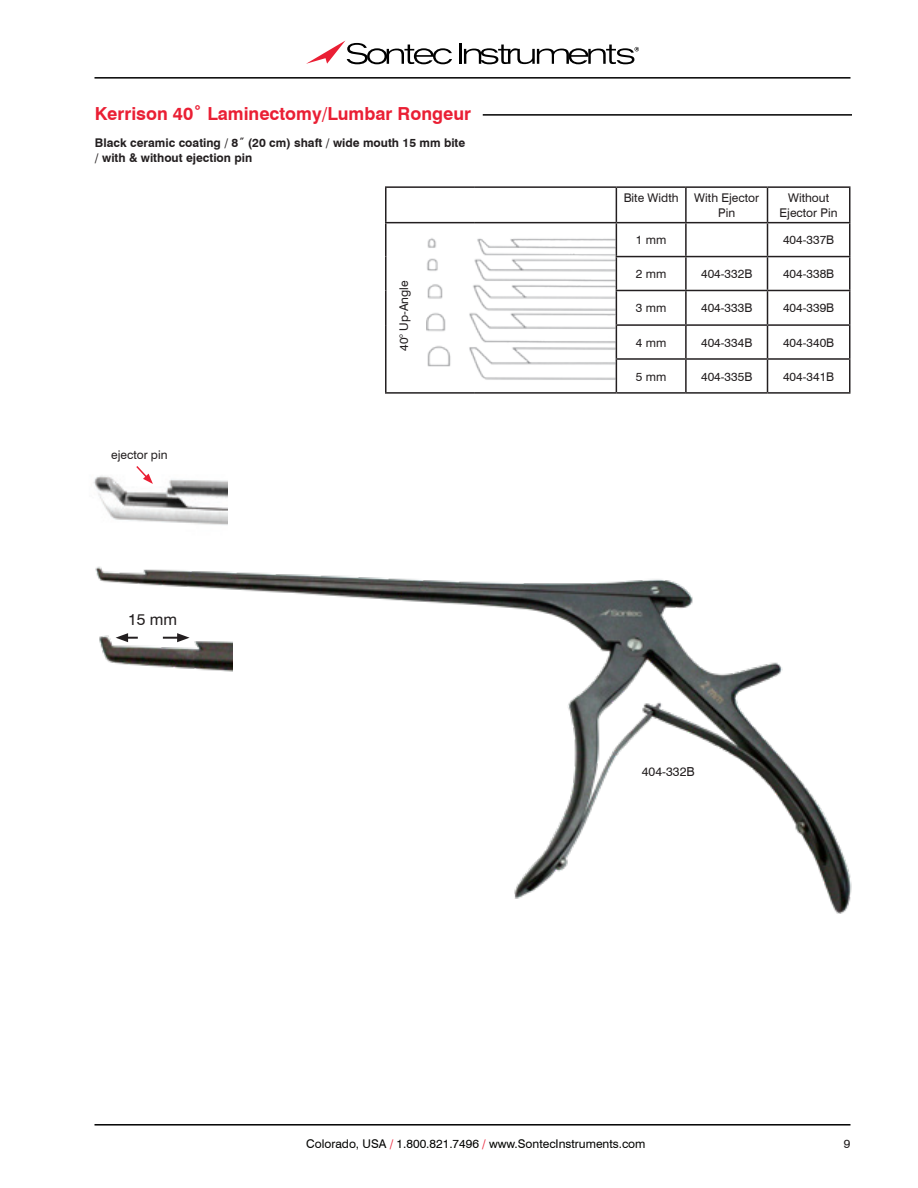
<style>
.page{position:relative;width:918px;height:1188px;background:#fff}
.page>*{position:absolute;margin:0;border:0;box-sizing:border-box;transform-origin:0 0}
.t1{font:700 18px "Swiss 721 BT";color:#ea1f34}
.Misc{font:15.9px "Swiss 721 BT";color:#231f20}
.Misc-2{font:12.45px "Swiss 721 BT";color:#231f20}
.Misc-3{font:12px/14.4px "Swiss 721 BT";color:#231f20;text-align:center}
.Description{font:700 12px/14.4px "Swiss 721 BT";color:#231f20}
.t2{font:12px "Swiss 721 BT";color:#040503}
.s1{color:#ea2036}
</style>
<div class="page">
<hr style="left:483px;top:114px;width:369px;height:2px;background:#000">
<img style="left:93px;top:475px;width:134px;height:50px">
<svg style="left:135px;top:466px;width:18px;height:18px"></svg>
<img style="left:95px;top:566px;width:757px;height:348px">
<img style="left:95px;top:601px;width:138px;height:116px">
<svg style="left:163px;top:633px;width:27px;height:9px"></svg>
<svg style="left:116px;top:633px;width:22px;height:9px"></svg>
<hr style="left:385px;top:186px;width:89px;height:2px;background:#231f20">
<hr style="left:385px;top:188px;width:2px;height:34px;background:#231f20">
<hr style="left:474px;top:186px;width:142px;height:2px;background:#231f20">
<hr style="left:385px;top:222px;width:89px;height:1px;background:#231f20">
<hr style="left:385px;top:223px;width:2px;height:34px;background:#231f20">
<hr style="left:474px;top:222px;width:142px;height:1px;background:#231f20">
<hr style="left:385px;top:257px;width:2px;height:33px;background:#231f20">
<hr style="left:385px;top:290px;width:2px;height:35px;background:#231f20">
<hr style="left:385px;top:325px;width:2px;height:34px;background:#231f20">
<hr style="left:385px;top:359px;width:2px;height:33px;background:#231f20">
<hr style="left:616px;top:186px;width:70px;height:2px;background:#231f20">
<hr style="left:616px;top:188px;width:1px;height:34px;background:#231f20">
<hr style="left:686px;top:186px;width:82px;height:2px;background:#231f20">
<hr style="left:685px;top:188px;width:2px;height:34px;background:#231f20">
<hr style="left:768px;top:186px;width:83px;height:2px;background:#231f20">
<hr style="left:767px;top:188px;width:1px;height:34px;background:#231f20">
<hr style="left:849px;top:188px;width:1px;height:34px;background:#231f20">
<hr style="left:616px;top:222px;width:70px;height:1px;background:#231f20">
<hr style="left:616px;top:223px;width:1px;height:33px;background:#231f20">
<hr style="left:686px;top:222px;width:82px;height:1px;background:#231f20">
<hr style="left:685px;top:223px;width:2px;height:33px;background:#231f20">
<hr style="left:768px;top:222px;width:83px;height:1px;background:#231f20">
<hr style="left:767px;top:223px;width:1px;height:33px;background:#231f20">
<hr style="left:849px;top:223px;width:1px;height:33px;background:#231f20">
<hr style="left:616px;top:256px;width:70px;height:1px;background:#231f20">
<hr style="left:616px;top:257px;width:1px;height:33px;background:#231f20">
<hr style="left:686px;top:256px;width:82px;height:1px;background:#231f20">
<hr style="left:685px;top:257px;width:2px;height:33px;background:#231f20">
<hr style="left:768px;top:256px;width:83px;height:1px;background:#231f20">
<hr style="left:767px;top:257px;width:1px;height:33px;background:#231f20">
<hr style="left:849px;top:257px;width:1px;height:33px;background:#231f20">
<hr style="left:616px;top:290px;width:70px;height:1px;background:#231f20">
<hr style="left:616px;top:291px;width:1px;height:33px;background:#231f20">
<hr style="left:686px;top:290px;width:82px;height:1px;background:#231f20">
<hr style="left:685px;top:291px;width:2px;height:33px;background:#231f20">
<hr style="left:768px;top:290px;width:83px;height:1px;background:#231f20">
<hr style="left:767px;top:291px;width:1px;height:33px;background:#231f20">
<hr style="left:849px;top:291px;width:1px;height:33px;background:#231f20">
<hr style="left:616px;top:324px;width:70px;height:2px;background:#231f20">
<hr style="left:616px;top:326px;width:1px;height:32px;background:#231f20">
<hr style="left:686px;top:324px;width:82px;height:2px;background:#231f20">
<hr style="left:685px;top:326px;width:2px;height:32px;background:#231f20">
<hr style="left:768px;top:324px;width:83px;height:2px;background:#231f20">
<hr style="left:767px;top:326px;width:1px;height:32px;background:#231f20">
<hr style="left:849px;top:326px;width:1px;height:32px;background:#231f20">
<hr style="left:616px;top:358px;width:70px;height:2px;background:#231f20">
<hr style="left:616px;top:360px;width:1px;height:32px;background:#231f20">
<hr style="left:686px;top:358px;width:82px;height:2px;background:#231f20">
<hr style="left:685px;top:360px;width:2px;height:32px;background:#231f20">
<hr style="left:768px;top:358px;width:83px;height:2px;background:#231f20">
<hr style="left:767px;top:360px;width:1px;height:32px;background:#231f20">
<hr style="left:849px;top:360px;width:1px;height:32px;background:#231f20">
<hr style="left:616px;top:392px;width:70px;height:2px;background:#231f20">
<hr style="left:686px;top:392px;width:82px;height:2px;background:#231f20">
<hr style="left:768px;top:392px;width:83px;height:2px;background:#231f20">
<hr style="left:385px;top:392px;width:89px;height:2px;background:#231f20">
<hr style="left:474px;top:392px;width:142px;height:2px;background:#231f20">
<img style="left:426px;top:238px;width:189px;height:142px">
<hr style="left:94px;top:1124px;width:756px;height:2px;background:#000">
<hr style="left:94px;top:77px;width:756px;height:2px;background:#000">
<svg style="left:306px;top:40px;width:146px;height:24px"></svg>
<hr style="left:459px;top:43px;width:3px;height:21px;background:#000">
<svg style="left:464px;top:45px;width:175px;height:19px"></svg>
<p class="t1" style="left:95px;top:102px;width:378px">Kerrison 40˚ Laminectomy/Lumbar Rongeur</p>
<p class="Description" style="left:95px;top:136px;width:372px">Black ceramic coating / 8˝ (20 cm) shaft / wide mouth 15 mm bite / with &amp; without ejection pin</p>
<p class="Misc-3" style="left:111px;top:448px;width:58px">ejector pin</p>
<p class="Misc" style="left:128px;top:610px;width:51px">15 mm</p>
<p class="Misc-3" style="left:396px;top:351px;width:72px;rotate:-90deg">40° Up-Angle</p>
<p class="Misc-3" style="left:624px;top:191px;width:56px">Bite Width</p>
<p class="Misc-3" style="left:694px;top:191px;width:66px">With Ejector<br>Pin</p>
<p class="Misc-3" style="left:780px;top:191px;width:59px">Without<br>Ejector Pin</p>
<p class="Misc-3" style="left:636px;top:233px;width:32px">1 mm</p>
<p class="Misc-3" style="left:783px;top:233px;width:53px">404-337B</p>
<p class="Misc-3" style="left:636px;top:267px;width:32px">2 mm</p>
<p class="Misc-3" style="left:701px;top:267px;width:53px">404-332B</p>
<p class="Misc-3" style="left:783px;top:267px;width:53px">404-338B</p>
<p class="Misc-3" style="left:636px;top:301px;width:32px">3 mm</p>
<p class="Misc-3" style="left:701px;top:301px;width:53px">404-333B</p>
<p class="Misc-3" style="left:783px;top:301px;width:53px">404-339B</p>
<p class="Misc-3" style="left:636px;top:335px;width:32px">4 mm</p>
<p class="Misc-3" style="left:701px;top:335px;width:53px">404-334B</p>
<p class="Misc-3" style="left:783px;top:335px;width:53px">404-340B</p>
<p class="Misc-3" style="left:636px;top:369px;width:32px">5 mm</p>
<p class="Misc-3" style="left:701px;top:369px;width:53px">404-335B</p>
<p class="Misc-3" style="left:783px;top:369px;width:53px">404-341B</p>
<p class="Misc-2" style="left:642px;top:764px;width:54px">404-332B</p>
<p class="t2" style="left:306px;top:1136px;width:341px">Colorado, USA <span class="s1">/</span> 1.800.821.7496 <span class="s1">/</span> www.SontecInstruments.com</p>
<p class="Misc-3" style="left:844px;top:1136px;width:8px">9</p>
</div>
